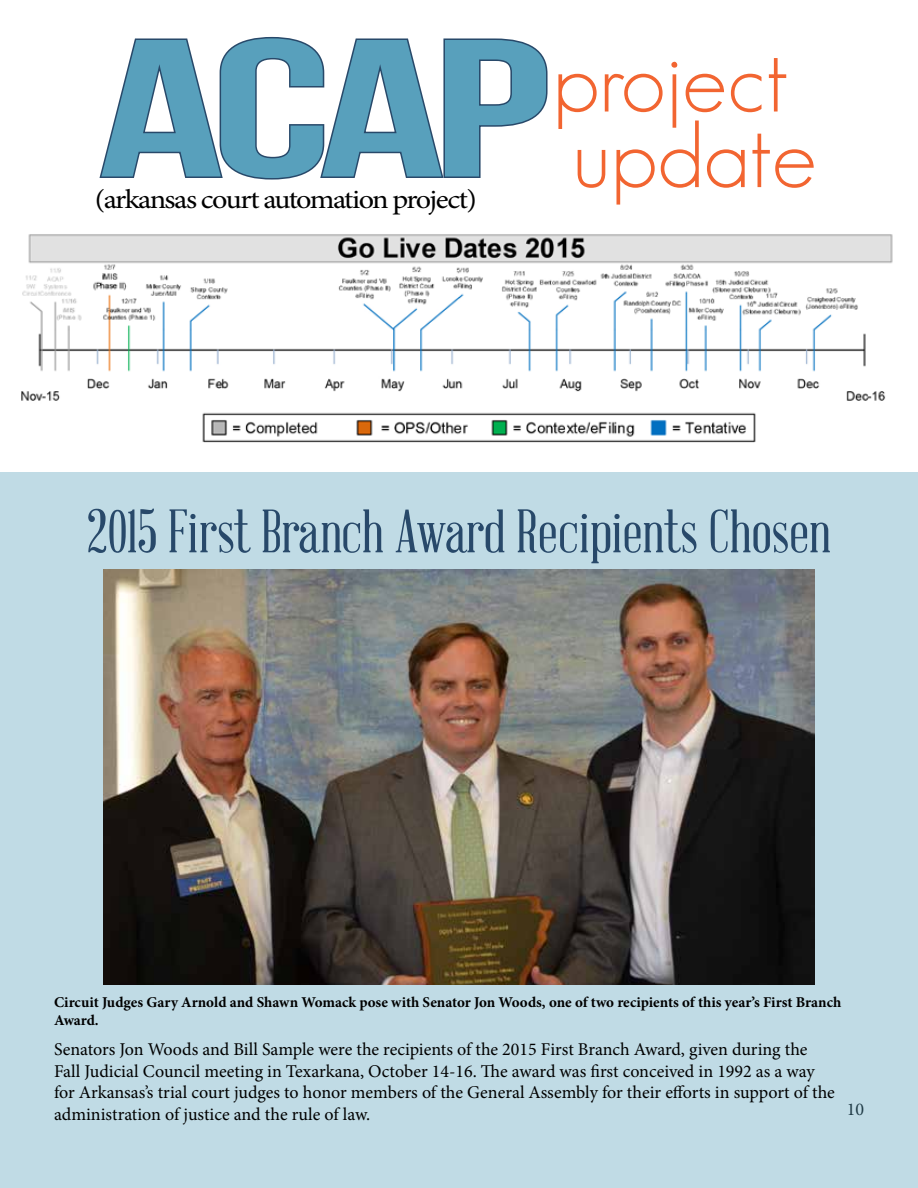
<style>
.page{position:relative;width:918px;height:1188px;background:#fff}
.page>*{position:absolute;margin:0;border:0;box-sizing:border-box;transform-origin:0 0}
.t1{font:300 90px "Geosans";color:#f26531}
.t2{font:60px "Abraham Lincoln";color:#28496a}
.t3{font:27px "Minion Pro";letter-spacing:-.055em;color:#000;scale:1.12 1}
.t4{font:18px/21.6px "Minion Pro";color:#000}
.t5{font:700 15px/18px "Minion Pro";color:#000}
.s1{font-family:"Bebas Neue";font-weight:400;font-size:195px;color:#58a0bc}
</style>
<div class="page">
<div style="left:0;top:472px;width:918px;height:716px;background:#c0dbe5"></div>
<img style="left:104px;top:570px;width:710px;height:415px">
<svg style="left:99px;top:36px;width:449px;height:144px"></svg>
<img style="left:21px;top:234px;width:872px;height:209px">
<h1 class="t1" style="left:98px;top:30px;width:692px"><span class="s1">ACAP</span>project</h1>
<h3 class="t3" style="left:95px;top:181px;width:343px">(arkansas court automation project)</h3>
<h1 class="t1" style="left:572px;top:106px;width:246px">update</h1>
<h2 class="t2" style="left:87px;top:500px;width:746px">2015 First Branch Award Recipients Chosen</h2>
<p class="t5" style="left:54px;top:993px;width:789px">Circuit Judges Gary Arnold and Shawn Womack pose with Senator Jon Woods, one of two recipients of this year’s First Branch<br>Award.</p>
<p class="t4" style="left:54px;top:1039px;width:782px">Senators Jon Woods and Bill Sample were the recipients of the 2015 First Branch Award, given during the Fall Judicial Council meeting in Texarkana, October 14-16. The award was first conceived in 1992 as a way for Arkansas’s trial court judges to honor members of the General Assembly for their efforts in support of the administration of justice and the rule of law.</p>
<p class="t4" style="left:847px;top:1098px;width:19px">10</p>
</div>
